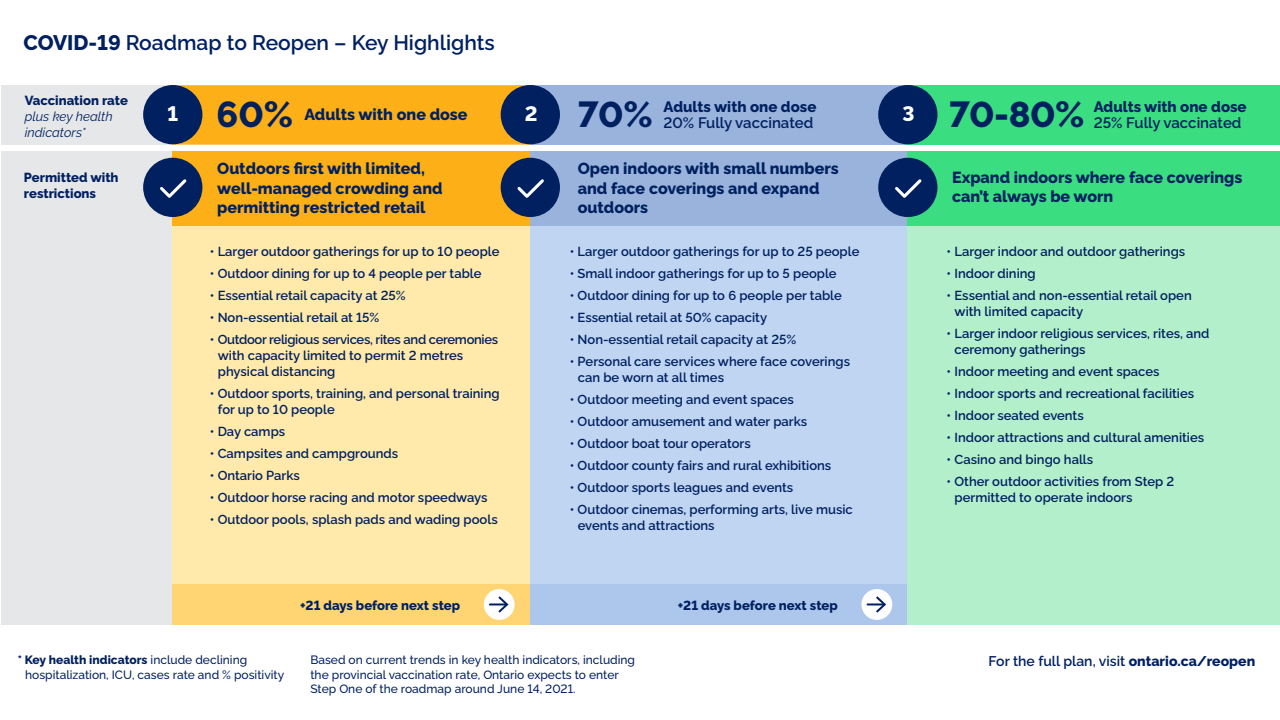
<style>
.page{position:relative;width:1280px;height:720px;background:#fff}
.page>*{position:absolute;margin:0;border:0;box-sizing:border-box;transform-origin:0 0}
.t1{font:800 36px "Raleway";letter-spacing:-.015em;color:#002060}
.t2{font:600 21px "Raleway";color:#002060}
.t3{font:800 20.7px "Raleway";color:#fff}
.t4{font:800 16px/19.2px "Raleway";color:#002060}
.t5{font:600 15px "Raleway";color:#002060}
.t6{font:800 15px "Raleway";color:#002060}
.t7{font:600 14px "Raleway";color:#002060}
.t8{font:800 13.1px/15.7px "Raleway";color:#002060}
.t9{font:italic 13.1px/15.7px "Raleway";color:#002060}
.t10{font:600 13px/16px "Raleway";color:#002060}
.t11{font:500 12px/14.4px "Raleway";color:#002060}
.s1{font-weight:800}
</style>
<div class="page">
<div style="left:168px;top:151px;width:362px;height:474px;background:#ffe9ab"></div>
<div style="left:168px;top:151px;width:362px;height:75px;background:#fcaf17"></div>
<div style="left:172px;top:85px;width:358px;height:60px;background:#fcaf17"></div>
<div style="left:152px;top:584px;width:378px;height:41px;background:#ffd472"></div>
<div style="left:484px;top:589px;width:31px;height:31px;background:#fff;border-radius:50%"></div>
<svg style="left:490px;top:596px;width:18px;height:17px"></svg>
<div style="left:530px;top:85px;width:378px;height:60px;background:#99b3dc"></div>
<div style="left:530px;top:151px;width:378px;height:474px;background:#c0d5f2"></div>
<div style="left:530px;top:151px;width:378px;height:75px;background:#99b3dc"></div>
<div style="left:1px;top:85px;width:171px;height:60px;background:#e6e7e8"></div>
<div style="left:1px;top:151px;width:171px;height:474px;background:#e6e7e8"></div>
<div style="left:143px;top:85px;width:59px;height:59px;background:#002060;border-radius:50%"></div>
<div style="left:143px;top:158px;width:59px;height:59px;background:#002060;border-radius:50%"></div>
<svg style="left:160px;top:179px;width:27px;height:19px"></svg>
<div style="left:501px;top:85px;width:59px;height:59px;background:#002060;border-radius:50%"></div>
<div style="left:530px;top:584px;width:378px;height:41px;background:#acc6ec"></div>
<div style="left:861px;top:589px;width:31px;height:31px;background:#fff;border-radius:50%"></div>
<svg style="left:868px;top:596px;width:18px;height:17px"></svg>
<div style="left:501px;top:158px;width:59px;height:59px;background:#002060;border-radius:50%"></div>
<svg style="left:517px;top:179px;width:27px;height:19px"></svg>
<div style="left:908px;top:151px;width:372px;height:474px;background:#b4efcb"></div>
<div style="left:908px;top:151px;width:372px;height:75px;background:#3add7f"></div>
<div style="left:908px;top:85px;width:372px;height:60px;background:#3add7f"></div>
<div style="left:878px;top:85px;width:60px;height:59px;background:#002060;border-radius:50%"></div>
<div style="left:878px;top:158px;width:60px;height:59px;background:#002060;border-radius:50%"></div>
<svg style="left:895px;top:179px;width:27px;height:19px"></svg>
<h2 class="t2" style="left:23px;top:26px;width:473px"><span class="s1">COVID-19</span> Roadmap to Reopen – Key Highlights</h2>
<p class="t8" style="left:25px;top:92px;width:105px">Vaccination rate</p>
<p class="t9" style="left:25px;top:107px;width:90px">plus key health indicators*</p>
<p class="t8" style="left:24px;top:168px;width:96px">Permitted with restrictions</p>
<h1 class="t1" style="left:167px;top:87px;width:127px"><sup>1</sup> 60%</h1>
<p class="t4" style="left:305px;top:103px;width:165px">Adults with one dose</p>
<p class="t4" style="left:217px;top:158px;width:227px">Outdoors first with limited, well-managed crowding and permitting restricted retail</p>
<p class="t10" style="left:210px;top:242px;width:291px">• Larger outdoor gatherings for up to 10 people</p>
<p class="t10" style="left:210px;top:264px;width:273px">• Outdoor dining for up to 4 people per table</p>
<p class="t10" style="left:210px;top:286px;width:197px">• Essential retail capacity at 25%</p>
<p class="t10" style="left:210px;top:308px;width:171px">• Non-essential retail at 15%</p>
<p class="t10" style="left:218px;top:330px;width:282px;text-indent:-8px">• Outdoor religious services, rites and ceremonies with capacity limited to permit 2 metres physical distancing</p>
<p class="t10" style="left:218px;top:384px;width:283px;text-indent:-8px">• Outdoor sports, training, and personal training for up to 10 people</p>
<p class="t10" style="left:210px;top:422px;width:77px">• Day camps</p>
<p class="t10" style="left:210px;top:444px;width:190px">• Campsites and campgrounds</p>
<p class="t10" style="left:210px;top:466px;width:92px">• Ontario Parks</p>
<p class="t10" style="left:210px;top:488px;width:279px">• Outdoor horse racing and motor speedways</p>
<p class="t10" style="left:210px;top:510px;width:289px">• Outdoor pools, splash pads and wading pools</p>
<h3 class="t3" style="left:525px;top:98px;width:14px">2</h3>
<p class="t8" style="left:300px;top:597px;width:161px">+21 days before next step</p>
<h1 class="t1" style="left:578px;top:87px;width:77px">70%</h1>
<p class="t6" style="left:664px;top:95px;width:154px">Adults with one dose</p>
<p class="t5" style="left:664px;top:111px;width:151px">20% Fully vaccinated</p>
<p class="t4" style="left:578px;top:158px;width:263px">Open indoors with small numbers and face coverings and expand outdoors</p>
<p class="t10" style="left:570px;top:242px;width:291px">• Larger outdoor gatherings for up to 25 people</p>
<p class="t10" style="left:570px;top:264px;width:268px">• Small indoor gatherings for up to 5 people</p>
<p class="t10" style="left:570px;top:286px;width:274px">• Outdoor dining for up to 6 people per table</p>
<p class="t10" style="left:570px;top:308px;width:199px">• Essential retail at 50% capacity</p>
<p class="t10" style="left:570px;top:330px;width:228px">• Non-essential retail capacity at 25%</p>
<p class="t10" style="left:578px;top:352px;width:274px;text-indent:-8px">• Personal care services where face coverings can be worn at all times</p>
<p class="t10" style="left:570px;top:390px;width:226px">• Outdoor meeting and event spaces</p>
<p class="t10" style="left:570px;top:412px;width:239px">• Outdoor amusement and water parks</p>
<p class="t10" style="left:570px;top:434px;width:183px">• Outdoor boat tour operators</p>
<p class="t10" style="left:570px;top:456px;width:263px">• Outdoor county fairs and rural exhibitions</p>
<p class="t10" style="left:570px;top:478px;width:225px">• Outdoor sports leagues and events</p>
<p class="t10" style="left:578px;top:500px;width:277px;text-indent:-8px">• Outdoor cinemas, performing arts, live music events and attractions</p>
<p class="t8" style="left:678px;top:597px;width:161px">+21 days before next step</p>
<p class="t11" style="left:25px;top:652px;width:261px;text-indent:-7px"><span class="s1">* Key health indicators</span> include declining hospitalization, ICU, cases rate and % positivity</p>
<p class="t11" style="left:310px;top:652px;width:326px">Based on current trends in key health indicators, including the provincial vaccination rate, Ontario expects to enter<br>Step One of the roadmap around June 14, 2021.</p>
<h3 class="t3" style="left:903px;top:98px;width:14px">3</h3>
<h1 class="t1" style="left:949px;top:87px;width:137px">70-80%</h1>
<p class="t6" style="left:1094px;top:95px;width:154px">Adults with one dose</p>
<p class="t5" style="left:1094px;top:111px;width:149px">25% Fully vaccinated</p>
<p class="t4" style="left:952px;top:166px;width:292px">Expand indoors where face coverings can’t always be worn</p>
<p class="t10" style="left:947px;top:242px;width:240px">• Larger indoor and outdoor gatherings</p>
<p class="t10" style="left:947px;top:264px;width:91px">• Indoor dining</p>
<p class="t10" style="left:955px;top:286px;width:239px;text-indent:-8px">• Essential and non-essential retail open with limited capacity</p>
<p class="t10" style="left:955px;top:324px;width:256px;text-indent:-8px">• Larger indoor religious services, rites, and ceremony gatherings</p>
<p class="t10" style="left:947px;top:362px;width:215px">• Indoor meeting and event spaces</p>
<p class="t10" style="left:947px;top:384px;width:249px">• Indoor sports and recreational facilities</p>
<p class="t10" style="left:947px;top:406px;width:139px">• Indoor seated events</p>
<p class="t10" style="left:947px;top:428px;width:259px">• Indoor attractions and cultural amenities</p>
<p class="t10" style="left:947px;top:450px;width:148px">• Casino and bingo halls</p>
<p class="t10" style="left:955px;top:472px;width:221px;text-indent:-8px">• Other outdoor activities from Step 2 permitted to operate indoors</p>
<p class="t7" style="left:989px;top:650px;width:268px">For the full plan, visit <span class="s1">ontario.ca/reopen</span></p>
</div>
